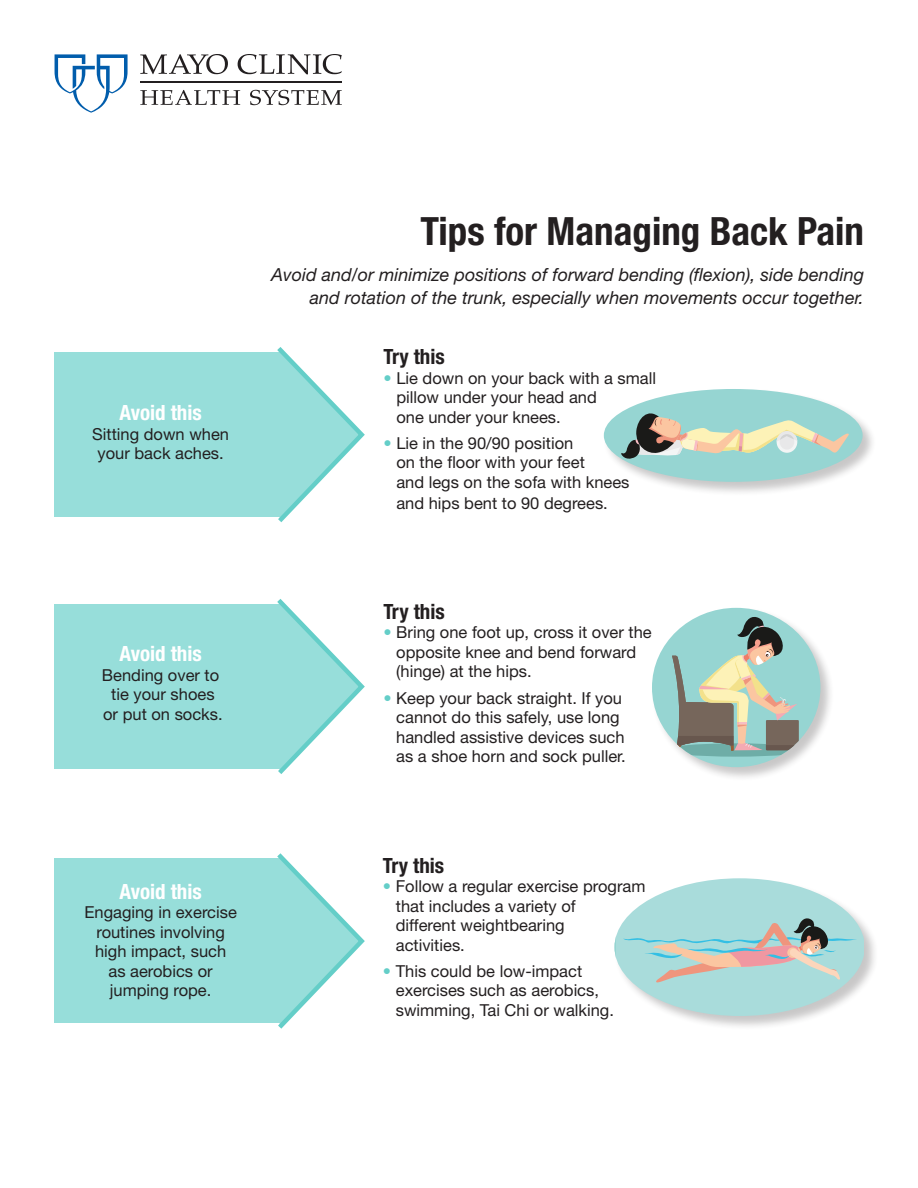
<style>
.page{position:relative;width:918px;height:1188px;background:#fff}
.page>*{position:absolute;margin:0;border:0;box-sizing:border-box;transform-origin:0 0}
.t1{font:700 condensed 39px "Helvetica Neue LT Std";color:#231f20}
.t2{font:700 condensed 21px "Helvetica Neue LT Std";color:#fff}
.t3{font:700 condensed 21px "Helvetica Neue LT Std";color:#231f20}
.t4{font:italic 18px/22.5px "Helvetica Neue LT Std";color:#231f20;text-align:right}
.t5{font:16.5px/19.5px "Helvetica Neue LT Std";color:#231f20}
.s1{color:#64cec8}
</style>
<div class="page">
<svg style="left:55px;top:54px;width:73px;height:59px"></svg>
<svg style="left:238px;top:54px;width:104px;height:20px"></svg>
<svg style="left:140px;top:54px;width:88px;height:20px"></svg>
<svg style="left:140px;top:90px;width:100px;height:15px"></svg>
<svg style="left:250px;top:90px;width:92px;height:15px"></svg>
<hr style="left:140px;top:81px;width:202px;height:1px;background:#231f20">
<div style="left:613px;top:877px;width:266px;height:154px;background:#231f20;opacity:.25"></div>
<svg style="left:615px;top:878px;width:249px;height:138px"></svg>
<div style="left:603px;top:388px;width:274px;height:108px;background:#231f20;opacity:.25"></div>
<svg style="left:604px;top:389px;width:259px;height:93px"></svg>
<div style="left:651px;top:607px;width:184px;height:175px;background:#231f20;opacity:.25"></div>
<svg style="left:652px;top:608px;width:168px;height:159px"></svg>
<div style="left:54px;top:353px;width:228px;height:164px;background:#97deda"></div>
<svg style="left:272px;top:347px;width:93px;height:176px"></svg>
<div style="left:54px;top:604px;width:228px;height:165px;background:#97deda"></div>
<svg style="left:277px;top:599px;width:88px;height:175px"></svg>
<div style="left:54px;top:859px;width:228px;height:164px;background:#97deda"></div>
<svg style="left:272px;top:853px;width:93px;height:176px"></svg>
<p class="t2" style="left:119px;top:400px;width:84px">Avoid this</p>
<p class="t5" style="left:92px;top:424px;width:138px;text-align:center">Sitting down when your back aches.</p>
<p class="t2" style="left:119px;top:641px;width:84px">Avoid this</p>
<p class="t5" style="left:102px;top:665px;width:122px;text-align:center">Bending over to tie your shoes or put on socks.</p>
<p class="t1" style="left:420px;top:208px;width:445px">Tips for Managing Back Pain</p>
<p class="t4" style="left:271px;top:263px;width:594px">Avoid and/or minimize positions of forward bending (flexion), side bending and rotation of the trunk, especially when movements occur together.</p>
<p class="t3" style="left:384px;top:344px;width:63px">Try this</p>
<p class="t5" style="left:396px;top:368px;width:261px;text-indent:-13px"><span class="s1">•</span> Lie down on your back with a small pillow under your head and<br>one under your knees.</p>
<p class="t5" style="left:396px;top:433px;width:235px;text-indent:-13px"><span class="s1">•</span> Lie in the 90/90 position<br>on the floor with your feet<br>and legs on the sofa with knees</p>
<p class="t5" style="left:396px;top:494px;width:213px">and hips bent to 90 degrees.</p>
<p class="t3" style="left:383px;top:599px;width:63px">Try this</p>
<p class="t5" style="left:396px;top:623px;width:257px;text-indent:-13px"><span class="s1">•</span> Bring one foot up, cross it over the opposite knee and bend forward (hinge) at the hips.</p>
<p class="t5" style="left:396px;top:688px;width:231px;text-indent:-13px"><span class="s1">•</span> Keep your back straight. If you cannot do this safely, use long handled assistive devices such as a shoe horn and sock puller.</p>
<p class="t2" style="left:119px;top:879px;width:84px">Avoid this</p>
<p class="t5" style="left:84px;top:903px;width:154px;text-align:center">Engaging in exercise routines involving high impact, such<br>as aerobics or jumping rope.</p>
<p class="t3" style="left:383px;top:853px;width:63px">Try this</p>
<p class="t5" style="left:396px;top:876px;width:251px;text-indent:-13px"><span class="s1">•</span> Follow a regular exercise program that includes a variety of<br>different weightbearing<br>activities.</p>
<p class="t5" style="left:396px;top:961px;width:220px;text-indent:-13px"><span class="s1">•</span> This could be low-impact exercises such as aerobics, swimming, Tai Chi or walking.</p>
</div>
